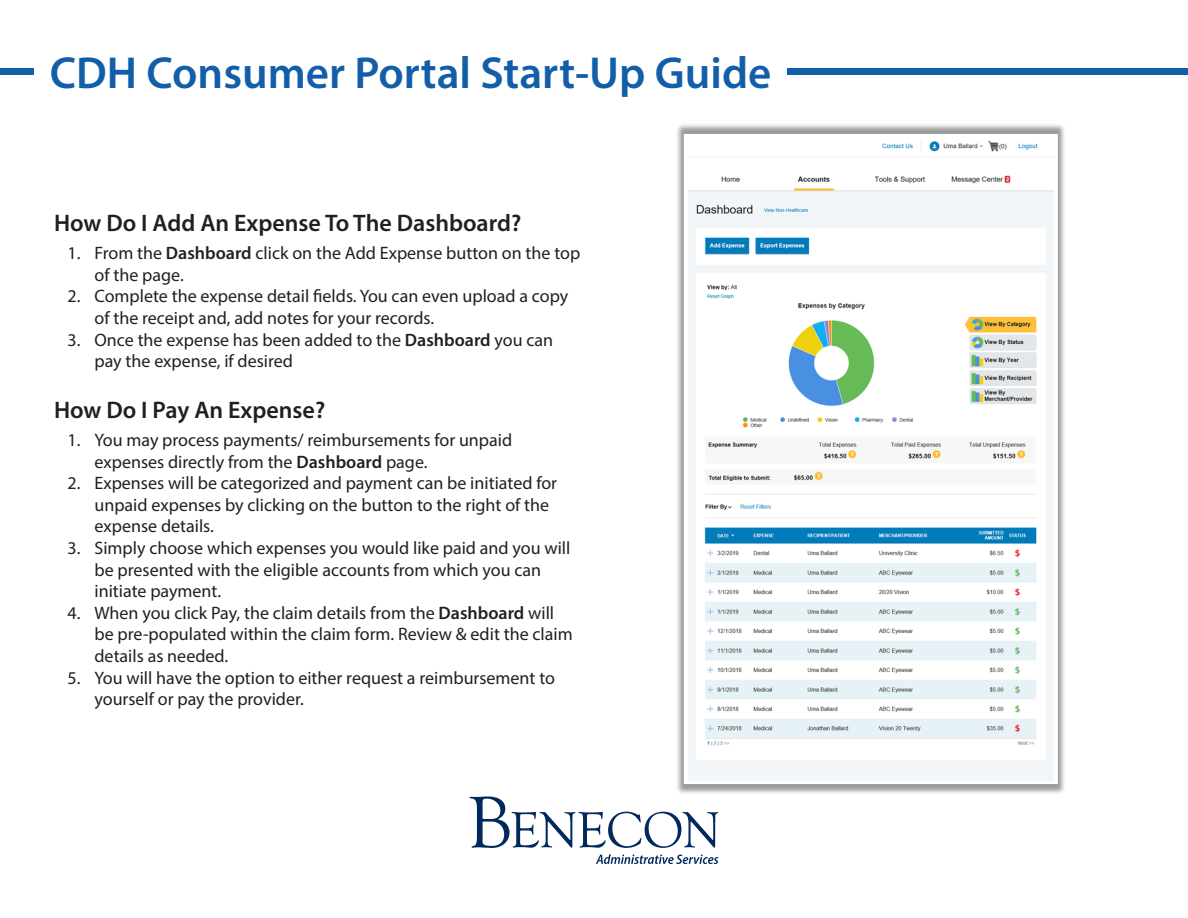
<style>
.page{position:relative;width:1188px;height:918px;background:#fff}
.page>*{position:absolute;margin:0;border:0;box-sizing:border-box;transform-origin:0 0}
.t1{font:600 45px "Myriad Pro";color:#125ea9}
.Heading{font:600 24px "Myriad Pro";color:#231f20}
.t2{font:18px/21.6px "Myriad Pro";color:#231f20}
.s1{font-weight:600}
</style>
<div class="page">
<div style="left:787px;top:69px;width:401px;height:6px;background:#125ea9"></div>
<div style="left:0;top:69px;width:34px;height:6px;background:#125ea9"></div>
<svg style="left:470px;top:797px;width:248px;height:51px"></svg>
<svg style="left:596px;top:854px;width:122px;height:10px"></svg>
<img style="left:677px;top:124px;width:387px;height:669px">
<h1 class="t1" style="left:50px;top:44px;width:723px">CDH Consumer Portal Start-Up Guide</h1>
<p class="Heading" style="left:54px;top:208px;width:469px">How Do I Add An Expense To The Dashboard?</p>
<p class="t2" style="left:94px;top:242px;width:487px;text-indent:-27px">1. From the <span class="s1">Dashboard</span> click on the Add Expense button on the top of the page.</p>
<p class="t2" style="left:94px;top:285px;width:475px;text-indent:-27px">2. Complete the expense detail fields. You can even upload a copy of the receipt and, add notes for your records.</p>
<p class="t2" style="left:94px;top:328px;width:460px;text-indent:-27px">3. Once the expense has been added to the <span class="s1">Dashboard</span> you can pay the expense, if desired</p>
<p class="Heading" style="left:54px;top:394px;width:273px">How Do I Pay An Expense?</p>
<p class="t2" style="left:94px;top:429px;width:419px;text-indent:-27px">1. You may process payments/ reimbursements for unpaid expenses directly from the <span class="s1">Dashboard</span> page.</p>
<p class="t2" style="left:94px;top:472px;width:464px;text-indent:-27px">2. Expenses will be categorized and payment can be initiated for unpaid expenses by clicking on the button to the right of the expense details.</p>
<p class="t2" style="left:94px;top:537px;width:477px;text-indent:-27px">3. Simply choose which expenses you would like paid and you will be presented with the eligible accounts from which you can initiate payment.</p>
<p class="t2" style="left:94px;top:602px;width:480px;text-indent:-27px">4. When you click Pay, the claim details from the <span class="s1">Dashboard</span> will be pre-populated within the claim form. Review &amp; edit the claim details as needed.</p>
<p class="t2" style="left:94px;top:666px;width:462px;text-indent:-27px">5. You will have the option to either request a reimbursement to yourself or pay the provider.</p>
</div>
